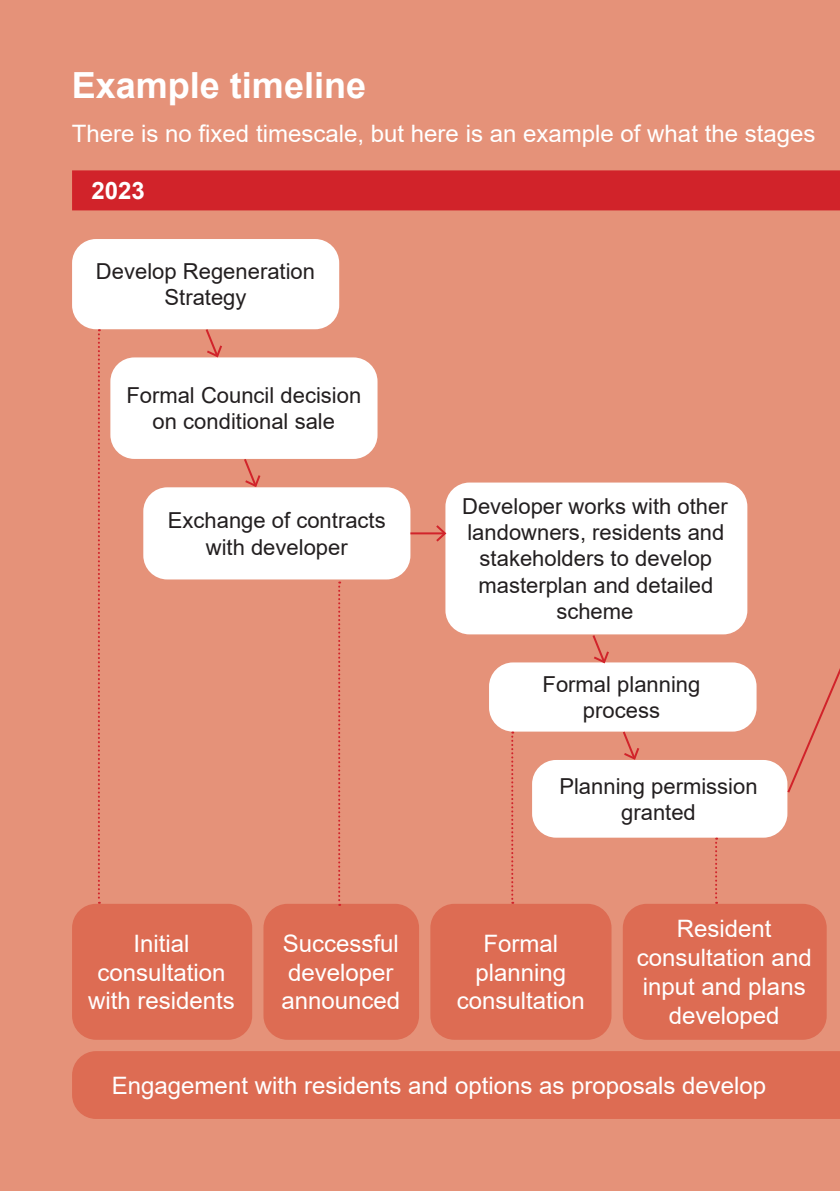
<style>
.page{position:relative;width:840px;height:1191px;background:#fff}
.page>*{position:absolute;margin:0;border:0;box-sizing:border-box;transform-origin:0 0}
.Page_Title{font:700 36px "Arial";color:#fff}
.Paragraph_Style_1{font:24px/28.8px "Arial";color:#fff;text-align:center}
.Paragraph_Style_1-2{font:700 24px "Arial";color:#fff}
.text_box{font:22px/26.4px "Arial";color:#231f20;text-align:center}
</style>
<div class="page">
<div style="left:0;top:0;width:839px;height:1191px;background:#e59279"></div>
<div style="left:72px;top:239px;width:267px;height:90px;background:#fff;border-radius:24px"></div>
<div style="left:110px;top:357px;width:267px;height:102px;background:#fff;border-radius:24px"></div>
<div style="left:143px;top:487px;width:267px;height:92px;background:#fff;border-radius:24px"></div>
<div style="left:445px;top:482px;width:302px;height:152px;background:#fff;border-radius:24px"></div>
<div style="left:488px;top:662px;width:268px;height:69px;background:#fff;border-radius:24px"></div>
<div style="left:531px;top:760px;width:256px;height:77px;background:#fff;border-radius:24px"></div>
<svg style="left:98px;top:329px;width:2px;height:574px"></svg>
<div style="left:72px;top:903px;width:180px;height:136px;background:#dd6c53;border-radius:24px"></div>
<div style="left:430px;top:903px;width:181px;height:136px;background:#dd6c53;border-radius:24px"></div>
<div style="left:622px;top:903px;width:204px;height:136px;background:#dd6c53;border-radius:24px"></div>
<div style="left:263px;top:903px;width:156px;height:136px;background:#dd6c53;border-radius:24px"></div>
<svg style="left:338px;top:581px;width:2px;height:325px"></svg>
<svg style="left:511px;top:731px;width:2px;height:172px"></svg>
<svg style="left:714px;top:837px;width:2px;height:66px"></svg>
<svg style="left:204px;top:329px;width:20px;height:29px"></svg>
<hr style="left:410px;top:532px;width:34px;height:2px;background:#d1232a">
<svg style="left:434px;top:523px;width:13px;height:20px"></svg>
<div style="left:72px;top:170px;width:767px;height:40px;background:#d1232a"></div>
<div style="left:72px;top:1051px;width:767px;height:68px;background:#dd6c53"></div>
<svg style="left:242px;top:459px;width:20px;height:29px"></svg>
<svg style="left:590px;top:634px;width:20px;height:30px"></svg>
<svg style="left:620px;top:731px;width:20px;height:29px"></svg>
<svg style="left:785px;top:671px;width:54px;height:124px"></svg>
<p class="Page_Title" style="left:72px;top:60px;width:296px">Example timeline</p>
<p class="Paragraph_Style_1" style="left:72px;top:119px;width:745px">There is no fixed timescale, but here is an example of what the stages</p>
<p class="Paragraph_Style_1-2" style="left:91px;top:173px;width:55px">2023</p>
<p class="text_box" style="left:96px;top:258px;width:220px">Develop Regeneration<br>Strategy</p>
<p class="text_box" style="left:126px;top:382px;width:236px">Formal Council decision on conditional sale</p>
<p class="text_box" style="left:168px;top:507px;width:219px">Exchange of contracts with developer</p>
<p class="text_box" style="left:462px;top:492px;width:267px">Developer works with other landowners, residents and stakeholders to develop masterplan and detailed scheme</p>
<p class="text_box" style="left:542px;top:671px;width:159px">Formal planning process</p>
<p class="text_box" style="left:559px;top:772px;width:200px">Planning permission granted</p>
<p class="Paragraph_Style_1" style="left:281px;top:928px;width:120px;text-align:left">Successful developer announced</p>
<p class="Paragraph_Style_1" style="left:88px;top:928px;width:148px">Initial consultation with residents</p>
<p class="Paragraph_Style_1" style="left:456px;top:928px;width:130px">Formal planning consultation</p>
<p class="Paragraph_Style_1" style="left:636px;top:914px;width:176px">Resident consultation and input and plans developed</p>
<p class="Paragraph_Style_1" style="left:112px;top:1070px;width:655px">Engagement with residents and options as proposals develop</p>
</div>
